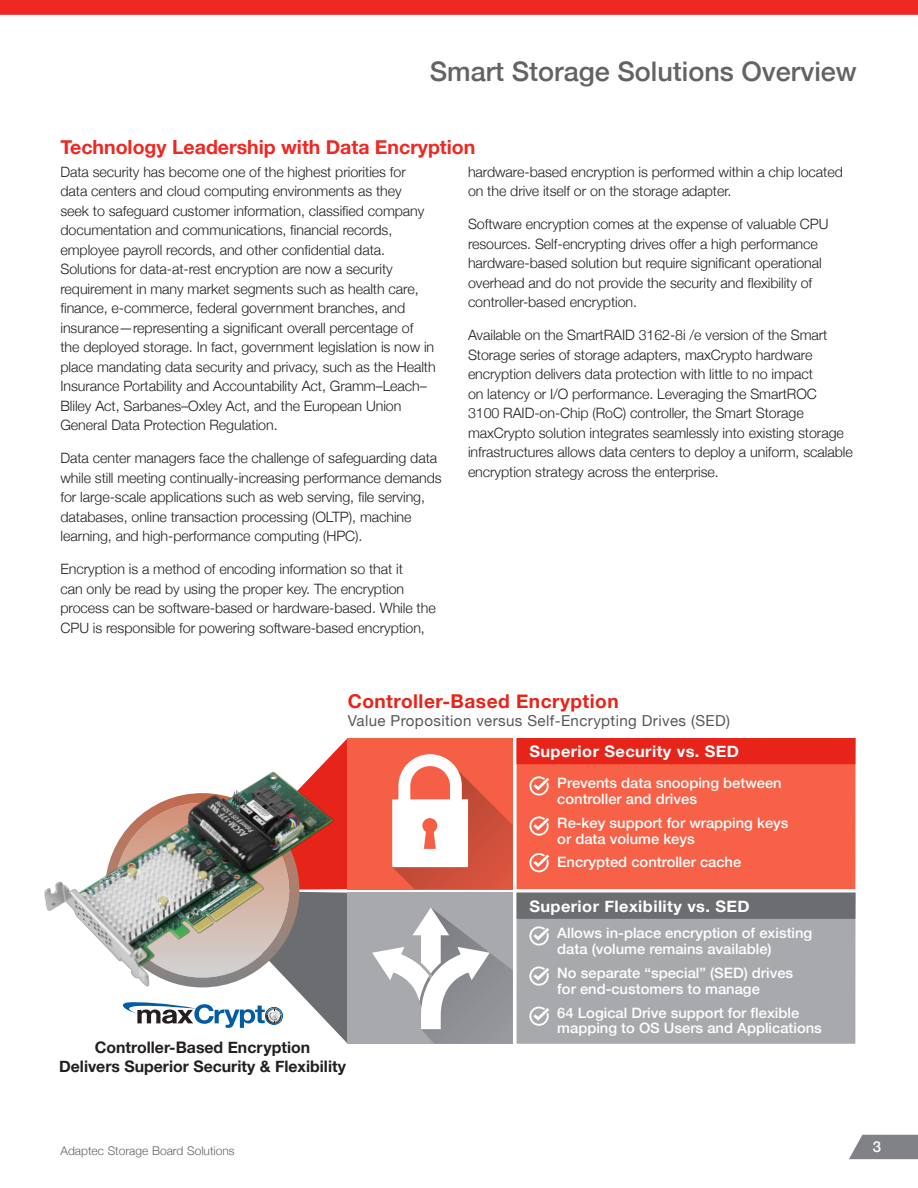
<style>
.page{position:relative;width:918px;height:1188px;background:#fff}
.page>*{position:absolute;margin:0;border:0;box-sizing:border-box;transform-origin:0 0}
.PAGE_TITLE{font:500 27px "Helvetica Neue";color:#636366}
.SUBHEAD1{font:700 19.5px "Helvetica Neue";color:#ee2823}
.t1{font:700 19.05px "Helvetica Neue";letter-spacing:.025em;color:#e72419}
.t2{font:700 15.9px/19px "Helvetica Neue";color:#231f20;text-align:center}
.t3{font:700 15.9px "Helvetica Neue";letter-spacing:.025em;color:#fff}
.t4{font:15.15px "Helvetica Neue";letter-spacing:.025em;color:#57585a}
.t5{font:500 15px "Helvetica Neue";color:#fff}
.t6{font:500 14.4px/15.9px "Helvetica Neue";color:#fff}
.BODY_TEXT{font:300 14.25px/19.5px "Helvetica Neue";letter-spacing:-.005em;color:#231f20}
.t7{font:300 12px "Helvetica Neue";color:#636366}
</style>
<div class="page">
<div style="left:348px;top:738px;width:165px;height:151px;background:#f55f46"></div>
<div style="left:348px;top:893px;width:165px;height:151px;background:#a8a9ad"></div>
<svg style="left:372px;top:908px;width:141px;height:136px"></svg>
<svg style="left:392px;top:754px;width:121px;height:135px"></svg>
<svg style="left:123px;top:738px;width:225px;height:306px"></svg>
<img style="left:44px;top:767px;width:297px;height:228px">
<div style="left:517px;top:738px;width:339px;height:151px;background:#f66147"></div>
<div style="left:517px;top:738px;width:339px;height:26px;background:#e72419"></div>
<div style="left:517px;top:893px;width:339px;height:151px;background:#a8a9ad"></div>
<div style="left:517px;top:893px;width:339px;height:26px;background:#6c6d70"></div>
<svg style="left:529px;top:776px;width:20px;height:20px"></svg>
<svg style="left:529px;top:853px;width:20px;height:19px"></svg>
<svg style="left:529px;top:816px;width:20px;height:20px"></svg>
<svg style="left:529px;top:926px;width:20px;height:20px"></svg>
<svg style="left:529px;top:1007px;width:20px;height:19px"></svg>
<svg style="left:529px;top:966px;width:20px;height:20px"></svg>
<div style="left:0;top:0;width:918px;height:15px;background:#ee2823"></div>
<svg style="left:849px;top:1135px;width:69px;height:24px;background:#8c8e90"></svg>
<p class="PAGE_TITLE" style="left:430px;top:50px;width:429px">Smart Storage Solutions Overview</p>
<p class="SUBHEAD1" style="left:60px;top:132px;width:416px">Technology Leadership with Data Encryption</p>
<p class="BODY_TEXT" style="left:60px;top:161px;width:377px">Data security has become one of the highest priorities for data centers and cloud computing environments as they<br>seek to safeguard customer information, classified company documentation and communications, financial records, employee payroll records, and other confidential data.<br>Solutions for data-at-rest encryption are now a security requirement in many market segments such as health care, finance, e-commerce, federal government branches, and insurance—representing a significant overall percentage of the deployed storage. In fact, government legislation is now in place mandating data security and privacy, such as the Health Insurance Portability and Accountability Act, Gramm–Leach– Bliley Act, Sarbanes–Oxley Act, and the European Union General Data Protection Regulation.</p>
<p class="BODY_TEXT" style="left:60px;top:447px;width:383px">Data center managers face the challenge of safeguarding data while still meeting continually-increasing performance demands for large-scale applications such as web serving, file serving, databases, online transaction processing (OLTP), machine learning, and high-performance computing (HPC).</p>
<p class="BODY_TEXT" style="left:60px;top:558px;width:377px">Encryption is a method of encoding information so that it<br>can only be read by using the proper key. The encryption process can be software-based or hardware-based. While the CPU is responsible for powering software-based encryption,</p>
<p class="BODY_TEXT" style="left:468px;top:161px;width:376px">hardware-based encryption is performed within a chip located on the drive itself or on the storage adapter.</p>
<p class="BODY_TEXT" style="left:468px;top:213px;width:362px">Software encryption comes at the expense of valuable CPU resources. Self-encrypting drives offer a high performance hardware-based solution but require significant operational overhead and do not provide the security and flexibility of controller-based encryption.</p>
<p class="BODY_TEXT" style="left:468px;top:324px;width:386px">Available on the SmartRAID 3162-8i /e version of the Smart Storage series of storage adapters, maxCrypto hardware encryption delivers data protection with little to no impact<br>on latency or I/O performance. Leveraging the SmartROC<br>3100 RAID-on-Chip (RoC) controller, the Smart Storage maxCrypto solution integrates seamlessly into existing storage infrastructures allows data centers to deploy a uniform, scalable encryption strategy across the enterprise.</p>
<p class="t1" style="left:348px;top:686px;width:273px">Controller-Based Encryption</p>
<p class="t4" style="left:348px;top:710px;width:384px">Value Proposition versus Self-Encrypting Drives (SED)</p>
<p class="t3" style="left:529px;top:739px;width:211px">Superior Security vs. SED</p>
<p class="t6" style="left:557px;top:774px;width:226px">Prevents data snooping between controller and drives</p>
<p class="t6" style="left:557px;top:813px;width:233px">Re-key support for wrapping keys or data volume keys</p>
<p class="t6" style="left:557px;top:853px;width:186px">Encrypted controller cache</p>
<p class="t3" style="left:529px;top:893px;width:222px">Superior Flexibility vs. SED</p>
<p class="t2" style="left:59px;top:1038px;width:288px">Controller-Based Encryption<br>Delivers Superior Security &amp; Flexibility</p>
<p class="t6" style="left:557px;top:924px;width:257px">Allows in-place encryption of existing data (volume remains available)</p>
<p class="t6" style="left:557px;top:963px;width:237px">No separate “special” (SED) drives for end-customers to manage</p>
<p class="t6" style="left:557px;top:1003px;width:266px">64 Logical Drive support for flexible mapping to OS Users and Applications</p>
<p class="t7" style="left:60px;top:1141px;width:176px">Adaptec Storage Board Solutions</p>
<p class="t5" style="left:873px;top:1135px;width:10px">3</p>
</div>
